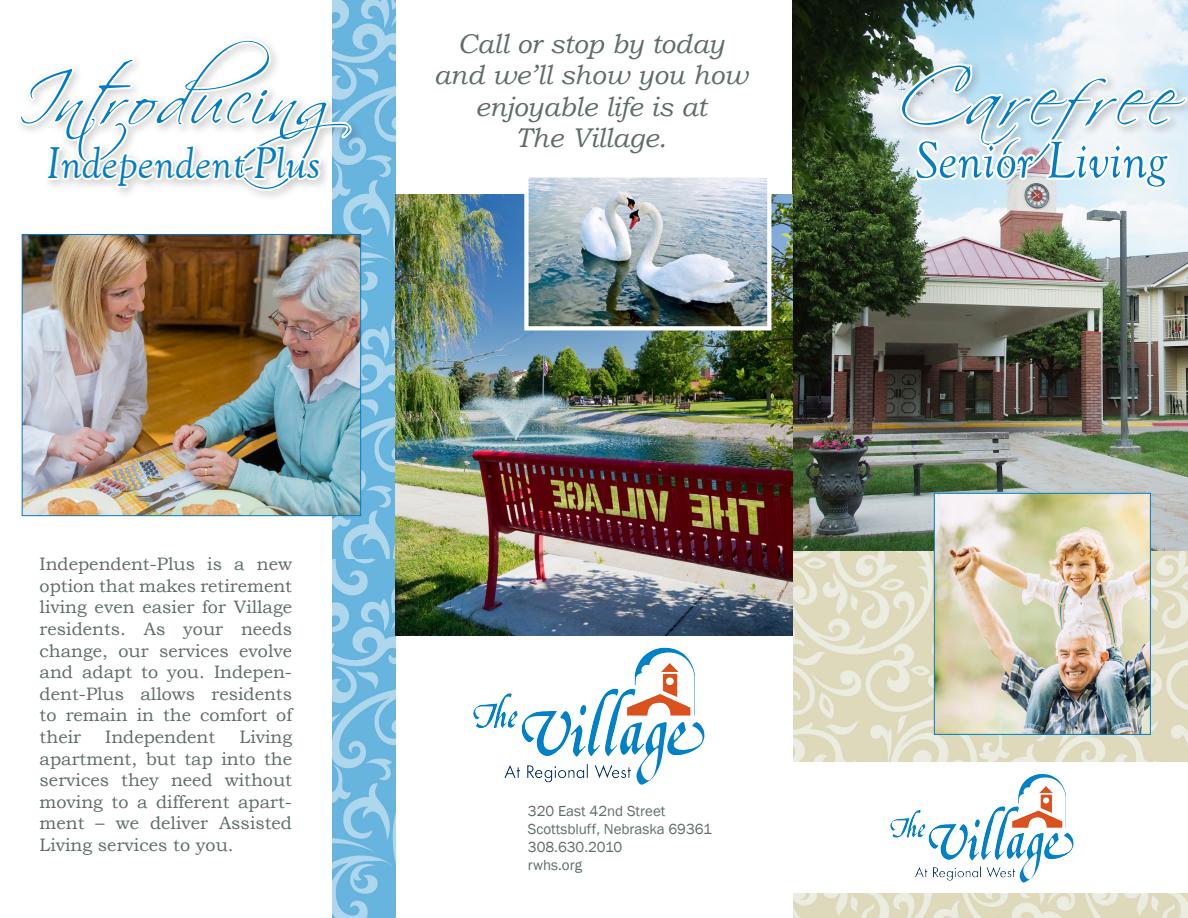
<style>
.page{position:relative;width:1188px;height:918px;background:#fff}
.page>*{position:absolute;margin:0;border:0;box-sizing:border-box;transform-origin:0 0}
.t1{font:78.9px "Scriptina";letter-spacing:.055em;color:#007dc5}
.t2{font:71.4px "Scriptina";letter-spacing:-.025em;color:#007dc5}
.t3{font:italic 53.55px "Goudy Old Style T";color:#007dc5}
.t4{font:italic 45.75px "Goudy Old Style T";color:#007dc5}
.t5{font:italic 27px/31.5px "Bookman Old Style";letter-spacing:-.01em;color:#5e6e66;text-align:center}
.t6{font:18px/21.6px "Bookman Old Style";color:#5e6e66;text-align:justify}
.t7{font:15px/18px "Franklin Gothic";color:#5e6e66}
</style>
<div class="page">
<img style="left:793px;top:551px;width:395px;height:367px">
<img style="left:792px;top:0;width:396px;height:551px">
<img style="left:588px;top:648px;width:107px;height:108px">
<img style="left:333px;top:0;width:62px;height:560px">
<img style="left:333px;top:560px;width:62px;height:358px">
<img style="left:936px;top:495px;width:213px;height:238px">
<div style="left:934px;top:493px;width:217px;height:242px;border:1px solid #007dc5"></div>
<img style="left:24px;top:236px;width:335px;height:278px">
<div style="left:14px;top:34px;width:349px;height:168px;background:#000;opacity:.2"></div>
<svg style="left:16px;top:37px;width:338px;height:228px"></svg>
<img style="left:395px;top:195px;width:397px;height:440px">
<img style="left:529px;top:178px;width:237px;height:147px">
<div style="left:524px;top:173px;width:247px;height:157px;border:4px solid #fff"></div>
<div style="left:788px;top:762px;width:400px;height:130px;background:#fff"></div>
<svg style="left:898px;top:52px;width:290px;height:227px"></svg>
<img style="left:981px;top:774px;width:85px;height:86px">
<h2 class="t2" style="left:18px;top:57px;width:389px">Introducing</h2>
<h3 class="t4" style="left:46px;top:138px;width:276px">Independent-Plus</h3>
<h3 class="t5" style="left:434px;top:27px;width:316px">Call or stop by today and we’ll show you how enjoyable life is at<br>The Village.</h3>
<p class="t6" style="left:40px;top:553px;width:254px">Independent-Plus is a new option that makes retirement living even easier for Village residents. As your needs change, our services evolve and adapt to you. Indepen&shy;dent-Plus allows residents to remain in the comfort of their</p>
<p class="t6" style="left:105px;top:726px;width:112px">Independent</p>
<p class="t6" style="left:40px;top:726px;width:254px;text-indent:200px">Living apartment, but tap into the services they need without moving to a different apart&shy;ment – we deliver Assisted Living services to you.</p>
<p class="t7" style="left:528px;top:802px;width:185px">320 East 42nd Street<br>Scottsbluff, Nebraska 69361<br>308.630.2010<br>rwhs.org</p>
<h1 class="t1" style="left:899px;top:51px;width:277px">Carefree</h1>
<h3 class="t3" style="left:915px;top:131px;width:253px">Senior Living</h3>
</div>
